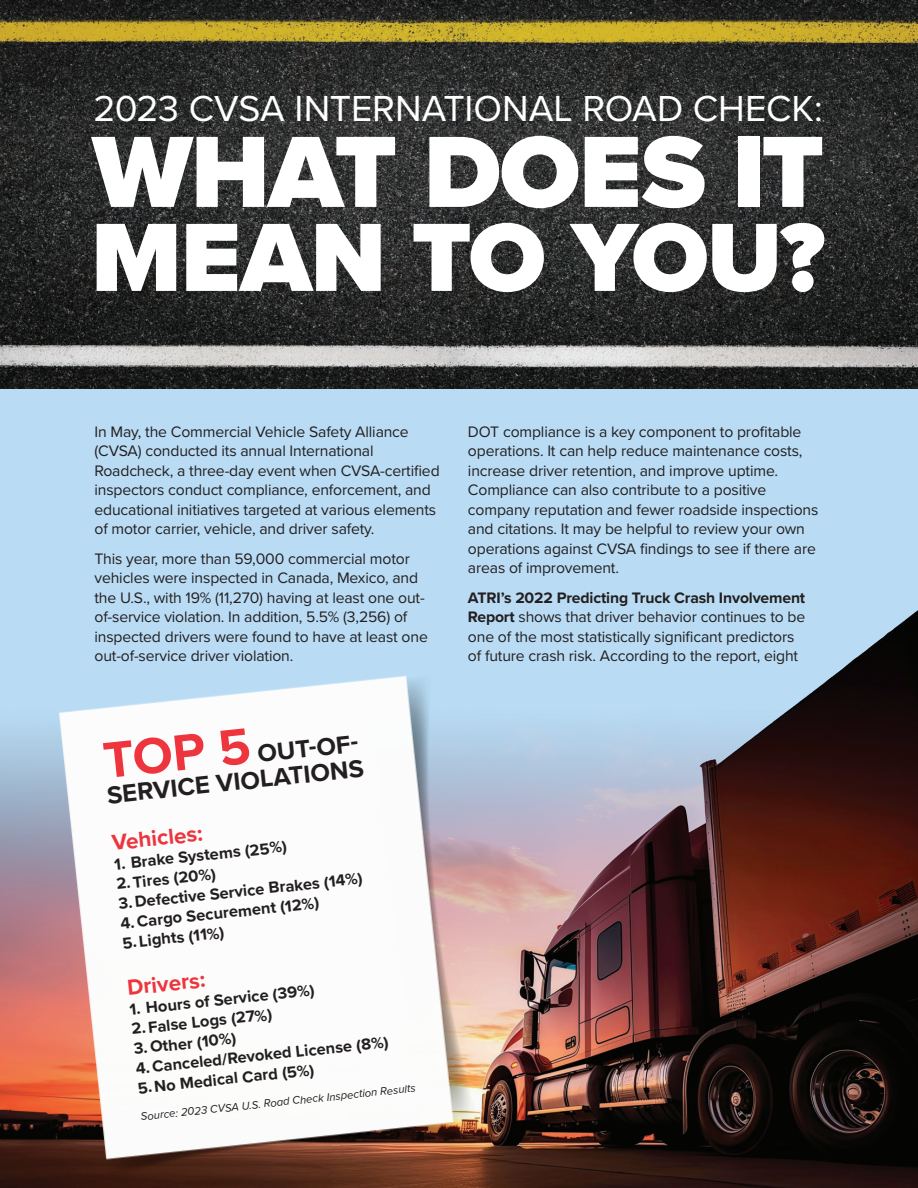
<style>
.page{position:relative;width:918px;height:1188px;background:#b9dcf4}
.page>*{position:absolute;margin:0;border:0;box-sizing:border-box;transform-origin:0 0}
.t1{font:900 105px "Proxima Nova";letter-spacing:-.01em;color:#fff}
.t2{font:900 100.5px "Proxima Nova";letter-spacing:-.015em;color:#fff}
.t3{font:37.5px "Proxima Nova";color:#fff}
.t4{font:700 25.5px/25.5px "Proxima Nova";color:#231f20}
.t5{font:700 22.5px "Proxima Nova";color:#ee343d}
.t6{font:700 16.5px/19.8px "Proxima Nova";color:#231f20}
.t7{font:15.75px/19.5px "Proxima Nova";letter-spacing:-.01em;color:#231f20}
.t8{font:italic 11.25px "Proxima Nova";color:#231f20}
.s1{font-size:52.5px;color:#ee343d}
.s2{font-weight:700}
</style>
<div class="page">
<img style="left:0;top:610px;width:918px;height:578px">
<img style="left:0;top:0;width:918px;height:388px">
<img style="left:19px;top:648px;width:478px;height:540px">
<img style="left:28px;top:655px;width:455px;height:533px">
<h3 class="t3" style="left:94px;top:81px;width:731px">2023 CVSA INTERNATIONAL ROAD CHECK:</h3>
<h1 class="t1" style="left:92px;top:94px;width:733px">WHAT DOES IT</h1>
<h2 class="t2" style="left:91px;top:182px;width:735px">MEAN TO YOU?</h2>
<p class="t7" style="left:94px;top:421px;width:347px">In May, the Commercial Vehicle Safety Alliance (CVSA) conducted its annual International Roadcheck, a three-day event when CVSA-certified inspectors conduct compliance, enforcement, and educational initiatives targeted at various elements of motor carrier, vehicle, and driver safety.</p>
<p class="t7" style="left:94px;top:548px;width:335px">This year, more than 59,000 commercial motor vehicles were inspected in Canada, Mexico, and the U.S., with 19% (11,270) having at least one out&shy;of-service violation. In addition, 5.5% (3,256) of inspected drivers were found to have at least one out-of-service driver violation.</p>
<h3 class="t4" style="left:103px;top:756px;width:262px;rotate:-6deg"><span class="s1">TOP 5</span> OUT-OF-<br>SERVICE VIOLATIONS</h3>
<h3 class="t5" style="left:110px;top:826px;width:92px;rotate:-6deg">Vehicles:</h3>
<p class="t6" style="left:113px;top:854px;width:175px;rotate:-6deg">1. Brake Systems (25%)<br>2.Tires (20%)</p>
<p class="t6" style="left:117px;top:893px;width:247px;rotate:-6deg">3. Defective Service Brakes (14%)<br>4.Cargo Securement (12%)</p>
<p class="t6" style="left:122px;top:933px;width:104px;rotate:-6deg">5. Lights (11%)</p>
<h3 class="t5" style="left:126px;top:971px;width:80px;rotate:-6deg">Drivers:</h3>
<p class="t6" style="left:129px;top:999px;width:187px;rotate:-6deg">1. Hours of Service (39%)</p>
<p class="t6" style="left:131px;top:1019px;width:143px;rotate:-6deg">2. False Logs (27%)</p>
<p class="t6" style="left:133px;top:1038px;width:255px;rotate:-6deg">3. Other (10%)<br>4.Canceled/Revoked License (8%)<br>5.No Medical Card (5%)</p>
<p class="t8" style="left:140px;top:1108px;width:278px;rotate:-6deg">Source: 2023 CVSA U.S. Road Check Inspection Results</p>
<p class="t7" style="left:468px;top:421px;width:352px">DOT compliance is a key component to profitable operations. It can help reduce maintenance costs, increase driver retention, and improve uptime.<br>Compliance can also contribute to a positive company reputation and fewer roadside inspections and citations. It may be helpful to review your own operations against CVSA findings to see if there are areas of improvement.</p>
<p class="t7" style="left:468px;top:587px;width:339px"><span class="s2">ATRI’s 2022 Predicting Truck Crash Involvement Report</span> shows that driver behavior continues to be one of the most statistically significant predictors of future crash risk. According to the report, eight</p>
</div>
